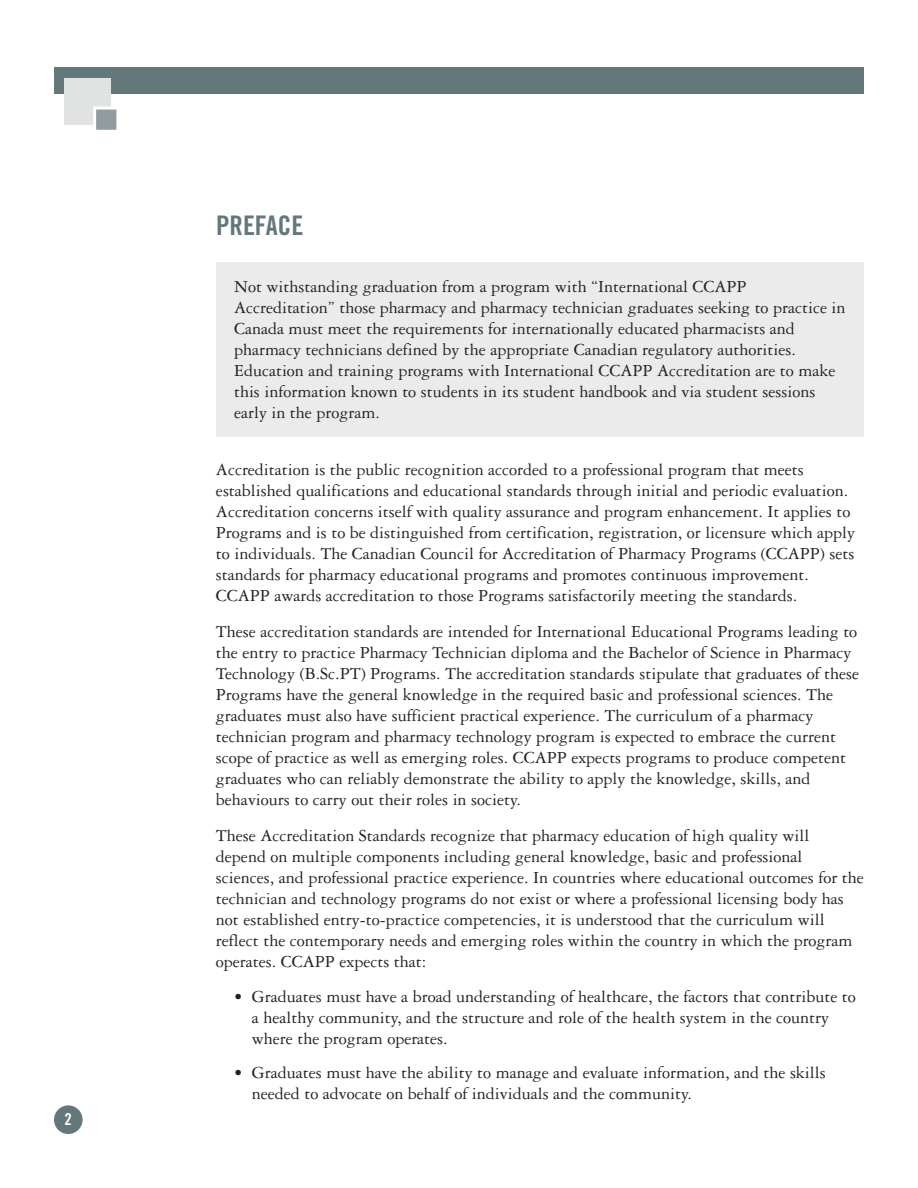
<style>
.page{position:relative;width:918px;height:1188px;background:#fff}
.page>*{position:absolute;margin:0;border:0;box-sizing:border-box;transform-origin:0 0}
.t1{font:27px "Trade Gothic Bold Cond Twenty";color:#63787a}
.t2{font:18px/21px "Garamond Three";color:#231f20}
.t3{font:16.5px "Trade Gothic Bold Cond Twenty";color:#fff}
</style>
<div class="page">
<div style="left:216px;top:262px;width:648px;height:174px;background:#ebebeb"></div>
<div style="left:54px;top:68px;width:810px;height:26px;background:#63787a"></div>
<div style="left:54px;top:1105px;width:29px;height:29px;background:#63787a;border-radius:50%"></div>
<div style="left:64px;top:78px;width:47px;height:47px;background:#e1e3e3"></div>
<div style="left:96px;top:110px;width:20px;height:20px;background:#919c9e"></div>
<div style="left:93px;top:107px;width:26px;height:26px;border:3px solid #fff"></div>
<p class="t3" style="left:65px;top:1113px;width:9px">2</p>
<h1 class="t1" style="left:216px;top:216px;width:89px">PREFACE</h1>
<p class="t2" style="left:234px;top:278px;width:613px">Not withstanding graduation from a program with “International CCAPP Accreditation” those pharmacy and pharmacy technician graduates seeking to practice in Canada must meet the requirements for internationally educated pharmacists and pharmacy technicians defined by the appropriate Canadian regulatory authorities.<br>Education and training programs with International CCAPP Accreditation are to make this information known to students in its student handbook and via student sessions early in the program.</p>
<p class="t2" style="left:216px;top:461px;width:641px">Accreditation is the public recognition accorded to a professional program that meets established qualifications and educational standards through initial and periodic evaluation.<br>Accreditation concerns itself with quality assurance and program enhancement. It applies to Programs and is to be distinguished from certification, registration, or licensure which apply to individuals. The Canadian Council for Accreditation of Pharmacy Programs (CCAPP) sets standards for pharmacy educational programs and promotes continuous improvement.<br>CCAPP awards accreditation to those Programs satisfactorily meeting the standards.</p>
<p class="t2" style="left:216px;top:623px;width:645px">These accreditation standards are intended for International Educational Programs leading to the entry to practice Pharmacy Technician diploma and the Bachelor of Science in Pharmacy Technology (B.Sc.PT) Programs. The accreditation standards stipulate that graduates of these Programs have the general knowledge in the required basic and professional sciences. The graduates must also have sufficient practical experience. The curriculum of a pharmacy technician program and pharmacy technology program is expected to embrace the current scope of practice as well as emerging roles. CCAPP expects programs to produce competent graduates who can reliably demonstrate the ability to apply the knowledge, skills, and behaviours to carry out their roles in society.</p>
<p class="t2" style="left:216px;top:827px;width:649px">These Accreditation Standards recognize that pharmacy education of high quality will depend on multiple components including general knowledge, basic and professional sciences, and professional practice experience. In countries where educational outcomes for the technician and technology programs do not exist or where a professional licensing body has not established entry-to-practice competencies, it is understood that the curriculum will reflect the contemporary needs and emerging roles within the country in which the program operates. CCAPP expects that:</p>
<p class="t2" style="left:252px;top:988px;width:605px;text-indent:-18px">• Graduates must have a broad understanding of healthcare, the factors that contribute to a healthy community, and the structure and role of the health system in the country where the program operates.</p>
<p class="t2" style="left:252px;top:1064px;width:575px;text-indent:-18px">• Graduates must have the ability to manage and evaluate information, and the skills needed to advocate on behalf of individuals and the community.</p>
</div>
